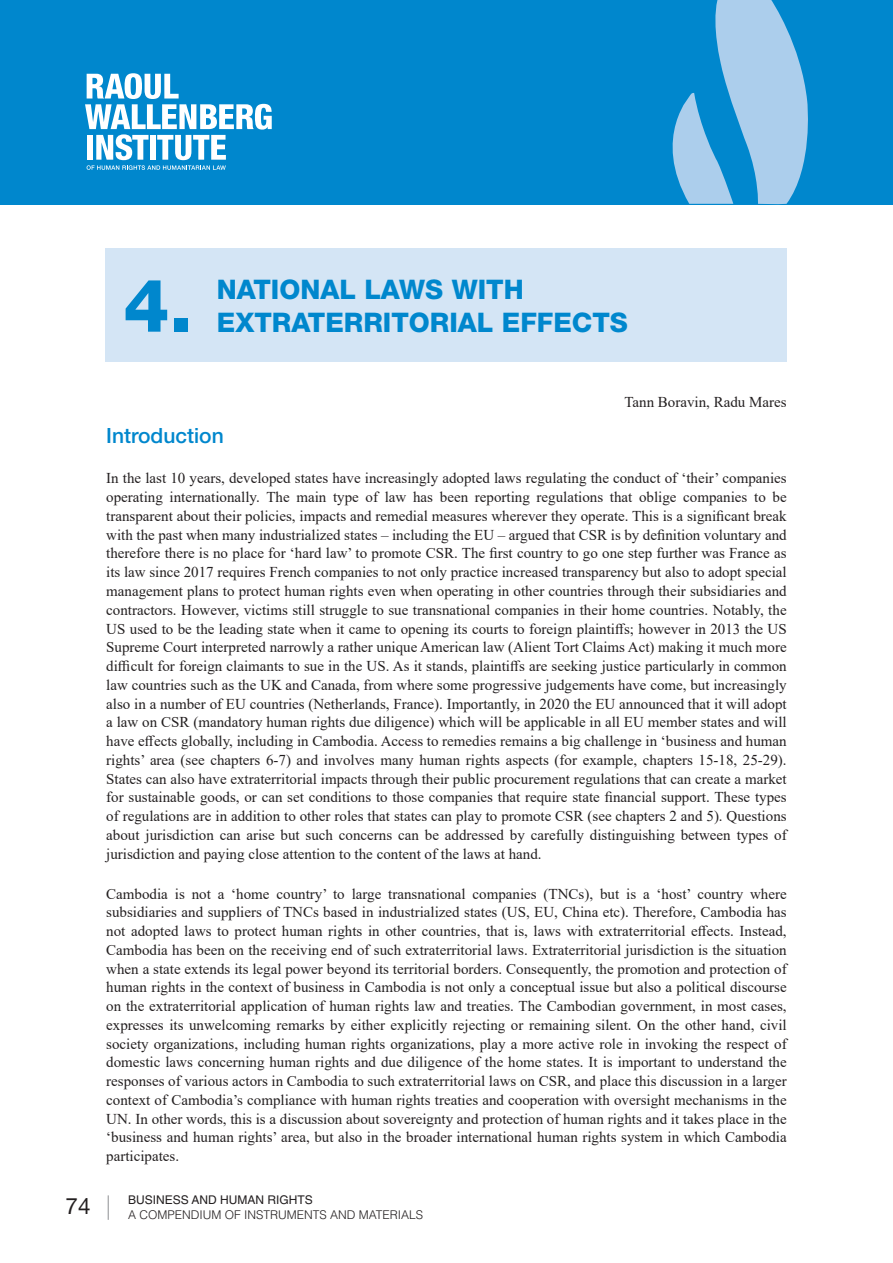
<style>
.page{position:relative;width:893px;height:1263px;background:#fff}
.page>*{position:absolute;margin:0;border:0;box-sizing:border-box;transform-origin:0 0}
.t1{font:800 73.5px "Helvetica Neue LT Std";color:#0087cd}
.t2{font:800 27px "Helvetica Neue LT Std";color:#0087cd}
.t3{font:22.5px "Helvetica Neue LT Std";color:#231f20}
.t4{font:500 21px "Helvetica Neue LT Std";color:#0087cd}
.Body{font:15px/18.8px "Times New Roman";color:#231f20;text-align:justify}
.t5{font:300 12px "Helvetica LT Std";color:#231f20}
.t6{font:12px "Helvetica LT Std";color:#231f20}
</style>
<div class="page">
<svg style="left:108px;top:1195px;width:1px;height:25px"></svg>
<div style="left:0;top:0;width:893px;height:204px;background:#0087cd"></div>
<div style="left:105px;top:249px;width:682px;height:113px;background:#d4e5f5"></div>
<svg style="left:85px;top:73px;width:187px;height:97px"></svg>
<svg style="left:672px;top:0;width:136px;height:204px"></svg>
<p class="t1" style="left:123px;top:262px;width:71px">4.</p>
<p class="t2" style="left:217px;top:273px;width:308px">NATIONAL LAWS WITH</p>
<p class="t2" style="left:217px;top:306px;width:412px">EXTRATERRITORIAL EFFECTS</p>
<p class="Body" style="left:624px;top:392px;width:164px">Tann Boravin, Radu Mares</p>
<p class="t4" style="left:106px;top:423px;width:119px">Introduction</p>
<p class="Body" style="left:106px;top:469px;width:682px">In the last 10 years, developed states have increasingly adopted laws regulating the conduct of ‘their’ companies operating internationally. The main type of law has been reporting regulations that oblige companies to be transparent about their policies, impacts and remedial measures wherever they operate. This is a significant break with the past when many industrialized states – including the EU – argued that CSR is by definition voluntary and therefore there is no place for ‘hard law’ to promote CSR. The first country to go one step further was France as its law since 2017 requires French companies to not only practice increased transparency but also to adopt special management plans to protect human rights even when operating in other countries through their subsidiaries and contractors. However, victims still struggle to sue transnational companies in their home countries. Notably, the US used to be the leading state when it came to opening its courts to foreign plaintiffs; however in 2013 the US Supreme Court interpreted narrowly a rather unique American law (Alient Tort Claims Act) making it much more difficult for foreign claimants to sue in the US. As it stands, plaintiffs are seeking justice particularly in common law countries such as the UK and Canada, from where some progressive judgements have come, but increasingly also in a number of EU countries (Netherlands, France). Importantly, in 2020 the EU announced that it will adopt a law on CSR (mandatory human rights due diligence) which will be applicable in all EU member states and will have effects globally, including in Cambodia. Access to remedies remains a big challenge in ‘business and human rights’ area (see chapters 6-7) and involves many human rights aspects (for example, chapters 15-18, 25-29).<br>States can also have extraterritorial impacts through their public procurement regulations that can create a market for sustainable goods, or can set conditions to those companies that require state financial support. These types of regulations are in addition to other roles that states can play to promote CSR (see chapters 2 and 5). Questions about jurisdiction can arise but such concerns can be addressed by carefully distinguishing between types of jurisdiction and paying close attention to the content of the laws at hand.</p>
<p class="Body" style="left:106px;top:884px;width:682px">Cambodia is not a ‘home country’ to large transnational companies (TNCs), but is a ‘host’ country where subsidiaries and suppliers of TNCs based in industrialized states (US, EU, China etc). Therefore, Cambodia has not adopted laws to protect human rights in other countries, that is, laws with extraterritorial effects. Instead, Cambodia has been on the receiving end of such extraterritorial laws. Extraterritorial jurisdiction is the situation when a state extends its legal power beyond its territorial borders. Consequently, the promotion and protection of human rights in the context of business in Cambodia is not only a conceptual issue but also a political discourse on the extraterritorial application of human rights law and treaties. The Cambodian government, in most cases, expresses its unwelcoming remarks by either explicitly rejecting or remaining silent. On the other hand, civil society organizations, including human rights organizations, play a more active role in invoking the respect of domestic laws concerning human rights and due diligence of the home states. It is important to understand the responses of various actors in Cambodia to such extraterritorial laws on CSR, and place this discussion in a larger context of Cambodia’s compliance with human rights treaties and cooperation with oversight mechanisms in the UN. In other words, this is a discussion about sovereignty and protection of human rights and it takes place in the ‘business and human rights’ area, but also in the broader international human rights system in which Cambodia participates.</p>
<h3 class="t3" style="left:66px;top:1192px;width:27px">74</h3>
<p class="t6" style="left:128px;top:1193px;width:186px">BUSINESS AND HUMAN RIGHTS</p>
<p class="t5" style="left:128px;top:1207px;width:296px">A COMPENDIUM OF INSTRUMENTS AND MATERIALS</p>
</div>
